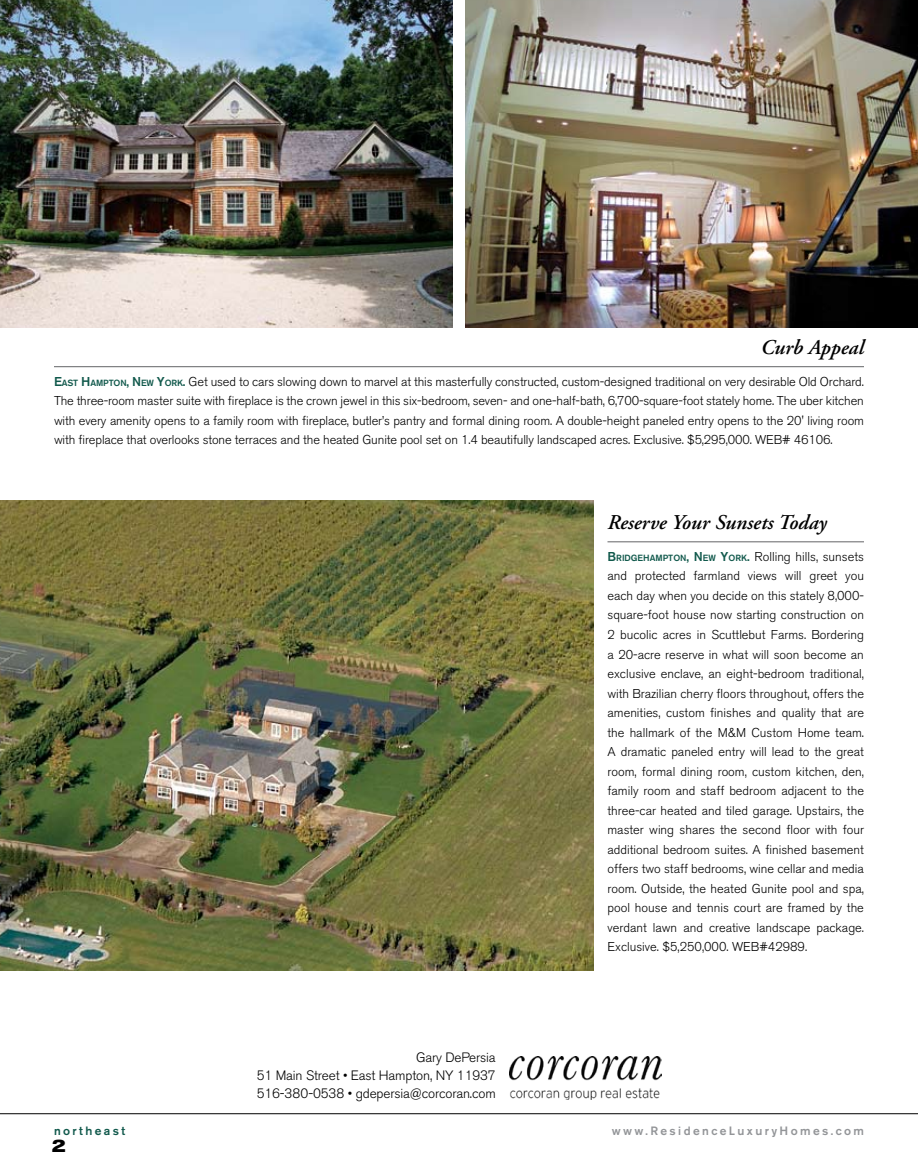
<style>
.page{position:relative;width:918px;height:1175px;background:#fff}
.page>*{position:absolute;margin:0;border:0;box-sizing:border-box;transform-origin:0 0}
.t1{font:italic 600 21px "Adobe Garamond";color:#000}
.t2{font:300 13.5px/18px "Akzidenz Grotesk BE";letter-spacing:-.01em;color:#000;text-align:justify}
.t3{font:300 12.75px/19.5px "Akzidenz Grotesk BE";letter-spacing:-.005em;color:#000;text-align:justify}
.t4{font:500 12px "Akzidenz Grotesk BE";letter-spacing:.2em;color:#939598}
.t5{font:500 12px "Akzidenz Grotesk BE";letter-spacing:.2em;color:#11594c}
.s1{font-weight:500;color:#11594c}
.s2{font-weight:500;font-size:8.85px;color:#11594c}
</style>
<div class="page">
<hr style="left:0;top:1113px;width:918px;height:1px;background:#000">
<img style="left:509px;top:1056px;width:153px;height:43px">
<img style="left:466px;top:0;width:452px;height:328px">
<img style="left:0;top:0;width:452px;height:328px">
<hr style="left:54px;top:366px;width:810px;height:1px;background:#636466">
<img style="left:0;top:501px;width:593px;height:469px">
<hr style="left:608px;top:541px;width:256px;height:1px;background:#636466">
<h1 class="t1" style="left:761px;top:336px;width:105px">Curb Appeal</h1>
<p class="t3" style="left:54px;top:372px;width:812px"><span class="s1">E</span><span class="s2">ast</span> <span class="s1">H</span><span class="s2">ampton</span><span class="s1">, N</span> <span class="s2">ew</span> <span class="s1">Y</span><span class="s2">ork</span><span class="s1">.</span> Get used to cars slowing down to marvel at this masterfully constructed, custom-designed traditional on very desirable Old Orchard.<br>The three-room master suite with fireplace is the crown jewel in this six-bedroom, seven- and one-half-bath, 6,700-square-foot stately home. The uber kitchen with every amenity opens to a family room with fireplace, butler’s pantry and formal dining room. A double-height paneled entry opens to the 20' living room with fireplace that overlooks stone terraces and the heated Gunite pool set on 1.4 beautifully landscaped acres. Exclusive. $5,295,000. WEB# 46106.</p>
<p class="t2" style="left:257px;top:1049px;width:241px;text-indent:159px">Gary DePersia 51 Main Street • East Hampton, NY 11937<br>516-380-0538 • gdepersia@corcoran.com</p>
<h1 class="t1" style="left:608px;top:511px;width:221px">Reserve Your Sunsets Today</h1>
<p class="t3" style="left:608px;top:547px;width:258px"><span class="s1">B</span><span class="s2">ridgehampton</span><span class="s1">, N</span> <span class="s2">ew</span> <span class="s1">Y</span><span class="s2">ork</span><span class="s1">.</span> Rolling hills, sunsets and protected farmland views will greet you each day when you decide on this stately 8,000- square-foot house now starting construction on 2 bucolic acres in Scuttlebut Farms. Bordering a 20-acre reserve in what will soon become an exclusive enclave, an eight-bedroom traditional, with Brazilian cherry floors throughout, offers the amenities, custom finishes and quality that are the hallmark of the M&amp;M Custom Home team.<br>A dramatic paneled entry will lead to the great room, formal dining room, custom kitchen, den, family room and staff bedroom adjacent to the three-car heated and tiled garage. Upstairs, the master wing shares the second floor with four additional bedroom suites. A finished basement offers two staff bedrooms, wine cellar and media room. Outside, the heated Gunite pool and spa, pool house and tennis court are framed by the verdant lawn and creative landscape package.<br>Exclusive. $5,250,000. WEB#42989.</p>
<p class="t5" style="left:54px;top:1122px;width:73px">northeast</p>
<p class="t4" style="left:612px;top:1122px;width:254px">www.ResidenceLuxuryHomes.com</p>
</div>
